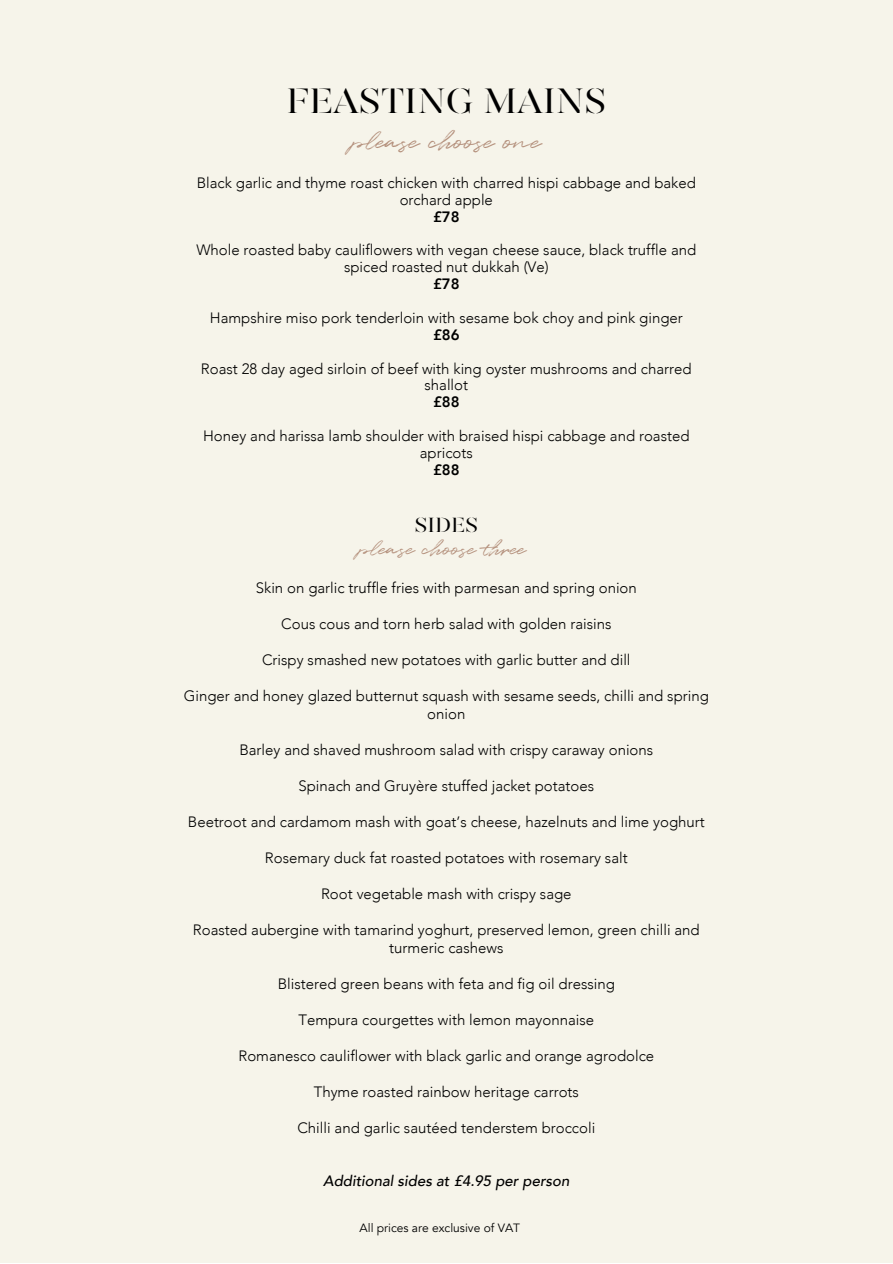
<style>
.page{position:relative;width:893px;height:1264px;background:#fff}
.page>*{position:absolute;margin:0;border:0;box-sizing:border-box;transform-origin:0 0}
.t1{font:36px "Gabriela Stencil";color:#000}
.t2{font:25.5px "Quentin";color:#b4907c}
.t3{font:21px "Quentin";color:#b4907c}
.t4{font:21px "Gabriela Stencil";color:#000}
.t5{font:300 15px/16.8px "Avenir";color:#000;text-align:center}
.t6{font:italic 500 15px "Avenir";color:#000}
.t7{font:800 15px "Avenir";color:#000}
.t8{font:12px "Avenir";color:#000}
</style>
<div class="page">
<div style="left:0;top:0;width:892px;height:1262px;background:#f6f4ea"></div>
<h1 class="t1" style="left:286px;top:79px;width:322px">FEASTING MAINS</h1>
<h2 class="t2" style="left:352px;top:125px;width:190px">please choose one</h2>
<p class="t5" style="left:197px;top:175px;width:500px">Black garlic and thyme roast chicken with charred hispi cabbage and baked orchard apple</p>
<p class="t7" style="left:433px;top:207px;width:28px">£78</p>
<p class="t5" style="left:196px;top:242px;width:501px">Whole roasted baby cauliflowers with vegan cheese sauce, black truffle and spiced roasted nut dukkah (Ve)</p>
<p class="t7" style="left:433px;top:274px;width:28px">£78</p>
<p class="t5" style="left:210px;top:310px;width:474px">Hampshire miso pork tenderloin with sesame bok choy and pink ginger</p>
<p class="t7" style="left:433px;top:325px;width:28px">£86</p>
<p class="t5" style="left:201px;top:360px;width:492px">Roast 28 day aged sirloin of beef with king oyster mushrooms and charred shallot</p>
<p class="t7" style="left:433px;top:392px;width:28px">£88</p>
<p class="t5" style="left:203px;top:428px;width:488px">Honey and harissa lamb shoulder with braised hispi cabbage and roasted apricots</p>
<p class="t7" style="left:433px;top:460px;width:28px">£88</p>
<h3 class="t4" style="left:414px;top:512px;width:65px">SIDES</h3>
<h3 class="t3" style="left:359px;top:534px;width:168px">please choose three</h3>
<p class="t5" style="left:256px;top:579px;width:382px">Skin on garlic truffle fries with parmesan and spring onion</p>
<p class="t5" style="left:281px;top:615px;width:332px">Cous cous and torn herb salad with golden raisins</p>
<p class="t5" style="left:262px;top:651px;width:370px">Crispy smashed new potatoes with garlic butter and dill</p>
<p class="t5" style="left:184px;top:687px;width:526px;line-height:18px">Ginger and honey glazed butternut squash with sesame seeds, chilli and spring onion</p>
<p class="t5" style="left:239px;top:741px;width:415px">Barley and shaved mushroom salad with crispy caraway onions</p>
<p class="t5" style="left:298px;top:777px;width:297px">Spinach and Gruyère stuffed jacket potatoes</p>
<p class="t5" style="left:188px;top:813px;width:518px">Beetroot and cardamom mash with goat’s cheese, hazelnuts and lime yoghurt</p>
<p class="t5" style="left:265px;top:849px;width:364px">Rosemary duck fat roasted potatoes with rosemary salt</p>
<p class="t5" style="left:321px;top:885px;width:252px">Root vegetable mash with crispy sage</p>
<p class="t5" style="left:193px;top:921px;width:508px;line-height:18px">Roasted aubergine with tamarind yoghurt, preserved lemon, green chilli and turmeric cashews</p>
<p class="t5" style="left:278px;top:975px;width:338px">Blistered green beans with feta and fig oil dressing</p>
<p class="t5" style="left:298px;top:1011px;width:297px">Tempura courgettes with lemon mayonnaise</p>
<p class="t5" style="left:238px;top:1047px;width:417px">Romanesco cauliflower with black garlic and orange agrodolce</p>
<p class="t5" style="left:314px;top:1083px;width:267px">Thyme roasted rainbow heritage carrots</p>
<p class="t5" style="left:297px;top:1119px;width:299px">Chilli and garlic sautéed tenderstem broccoli</p>
<p class="t6" style="left:323px;top:1170px;width:248px">Additional sides at £4.95 per person</p>
<p class="t8" style="left:359px;top:1219px;width:162px">All prices are exclusive of VAT</p>
</div>
